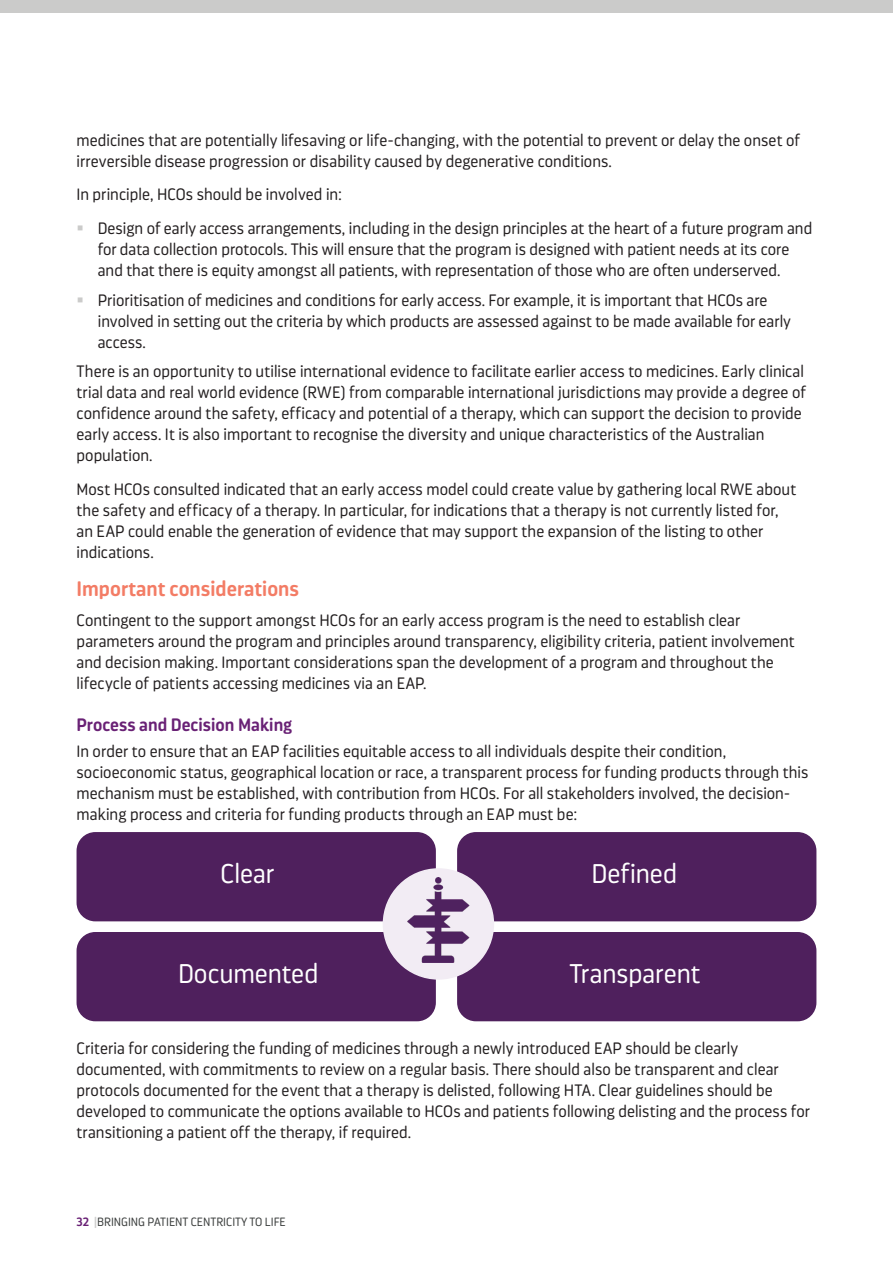
<style>
.page{position:relative;width:893px;height:1263px;background:#fff}
.page>*{position:absolute;margin:0;border:0;box-sizing:border-box;transform-origin:0 0}
._04_Body___Text{font:300 27px "Darwin Pro Rd";letter-spacing:-.005em;color:#fff}
._03_Heading_3{font:600 21px "Darwin Pro Rd";color:#f37c65}
._03_Heading_4{font:600 18px "Darwin Pro Rd";color:#692175}
._04_Body___Text-2{font:300 16.5px/21px "Darwin Pro Rd";color:#231f20}
.t1{font:300 12px "Darwin Pro Rd";color:#3b3e3d}
.s1{font-weight:600;color:#692175}
.s2{font-weight:600;color:#cbcbca}
</style>
<div class="page">
<div style="left:0;top:0;width:893px;height:13px;background:#cbcbca"></div>
<div style="left:77px;top:833px;width:358px;height:88px;background:#4f205d;border-radius:18px"></div>
<div style="left:77px;top:832px;width:359px;height:89px;border:2px solid #4f205d;border-radius:18px"></div>
<div style="left:458px;top:833px;width:358px;height:88px;background:#4f205d;border-radius:18px"></div>
<div style="left:457px;top:832px;width:359px;height:89px;border:2px solid #4f205d;border-radius:18px"></div>
<div style="left:77px;top:933px;width:358px;height:87px;background:#4f205d;border-radius:18px"></div>
<div style="left:77px;top:932px;width:359px;height:89px;border:2px solid #4f205d;border-radius:18px"></div>
<div style="left:458px;top:933px;width:358px;height:87px;background:#4f205d;border-radius:18px"></div>
<div style="left:457px;top:932px;width:359px;height:89px;border:2px solid #4f205d;border-radius:18px"></div>
<div style="left:383px;top:869px;width:110px;height:110px;background:#f2ecf4;border-radius:50%"></div>
<div style="left:383px;top:868px;width:111px;height:112px;border:2px solid #f2ecf4;border-radius:50%"></div>
<img style="left:399px;top:877px;width:82px;height:85px">
<p class="_04_Body___Text-2" style="left:77px;top:129px;width:725px">medicines that are potentially lifesaving or life-changing, with the potential to prevent or delay the onset of irreversible disease progression or disability caused by degenerative conditions.</p>
<p class="_04_Body___Text-2" style="left:77px;top:184px;width:267px">In principle, HCOs should be involved in:</p>
<p class="_04_Body___Text-2" style="left:98px;top:218px;width:716px">Design of early access arrangements, including in the design principles at the heart of a future program and for data collection protocols. This will ensure that the program is designed with patient needs at its core and that there is equity amongst all patients, with representation of those who are often underserved.</p>
<p class="_04_Body___Text-2" style="left:98px;top:289px;width:695px">Prioritisation of medicines and conditions for early access. For example, it is important that HCOs are involved in setting out the criteria by which products are assessed against to be made available for early access.</p>
<p class="_04_Body___Text-2" style="left:77px;top:361px;width:731px">There is an opportunity to utilise international evidence to facilitate earlier access to medicines. Early clinical trial data and real world evidence (RWE) from comparable international jurisdictions may provide a degree of confidence around the safety, efficacy and potential of a therapy, which can support the decision to provide early access. It is also important to recognise the diversity and unique characteristics of the Australian population.</p>
<p class="_04_Body___Text-2" style="left:77px;top:478px;width:721px">Most HCOs consulted indicated that an early access model could create value by gathering local RWE about the safety and efficacy of a therapy. In particular, for indications that a therapy is not currently listed for, an EAP could enable the generation of evidence that may support the expansion of the listing to other indications.</p>
<p class="_03_Heading_3" style="left:77px;top:574px;width:224px">Important considerations</p>
<p class="_04_Body___Text-2" style="left:77px;top:609px;width:720px">Contingent to the support amongst HCOs for an early access program is the need to establish clear parameters around the program and principles around transparency, eligibility criteria, patient involvement and decision making. Important considerations span the development of a program and throughout the lifecycle of patients accessing medicines via an EAP.</p>
<p class="_03_Heading_4" style="left:77px;top:713px;width:217px">Process and Decision Making</p>
<p class="_04_Body___Text-2" style="left:77px;top:740px;width:733px">In order to ensure that an EAP facilities equitable access to all individuals despite their condition, socioeconomic status, geographical location or race, a transparent process for funding products through this mechanism must be established, with contribution from HCOs. For all stakeholders involved, the decision&shy;making process and criteria for funding products through an EAP must be:</p>
<p class="_04_Body___Text" style="left:221px;top:856px;width:55px">Clear</p>
<p class="_04_Body___Text" style="left:591px;top:856px;width:87px">Defined</p>
<p class="_04_Body___Text" style="left:178px;top:956px;width:142px">Documented</p>
<p class="_04_Body___Text" style="left:570px;top:956px;width:132px">Transparent</p>
<p class="_04_Body___Text-2" style="left:77px;top:1038px;width:735px">Criteria for considering the funding of medicines through a newly introduced EAP should be clearly documented, with commitments to review on a regular basis. There should also be transparent and clear protocols documented for the event that a therapy is delisted, following HTA. Clear guidelines should be developed to communicate the options available to HCOs and patients following delisting and the process for transitioning a patient off the therapy, if required.</p>
<p class="t1" style="left:77px;top:1214px;width:211px"><span class="s1">32</span> <span class="s2">|</span>BRINGING PATIENT CENTRICITY TO LIFE</p>
</div>
